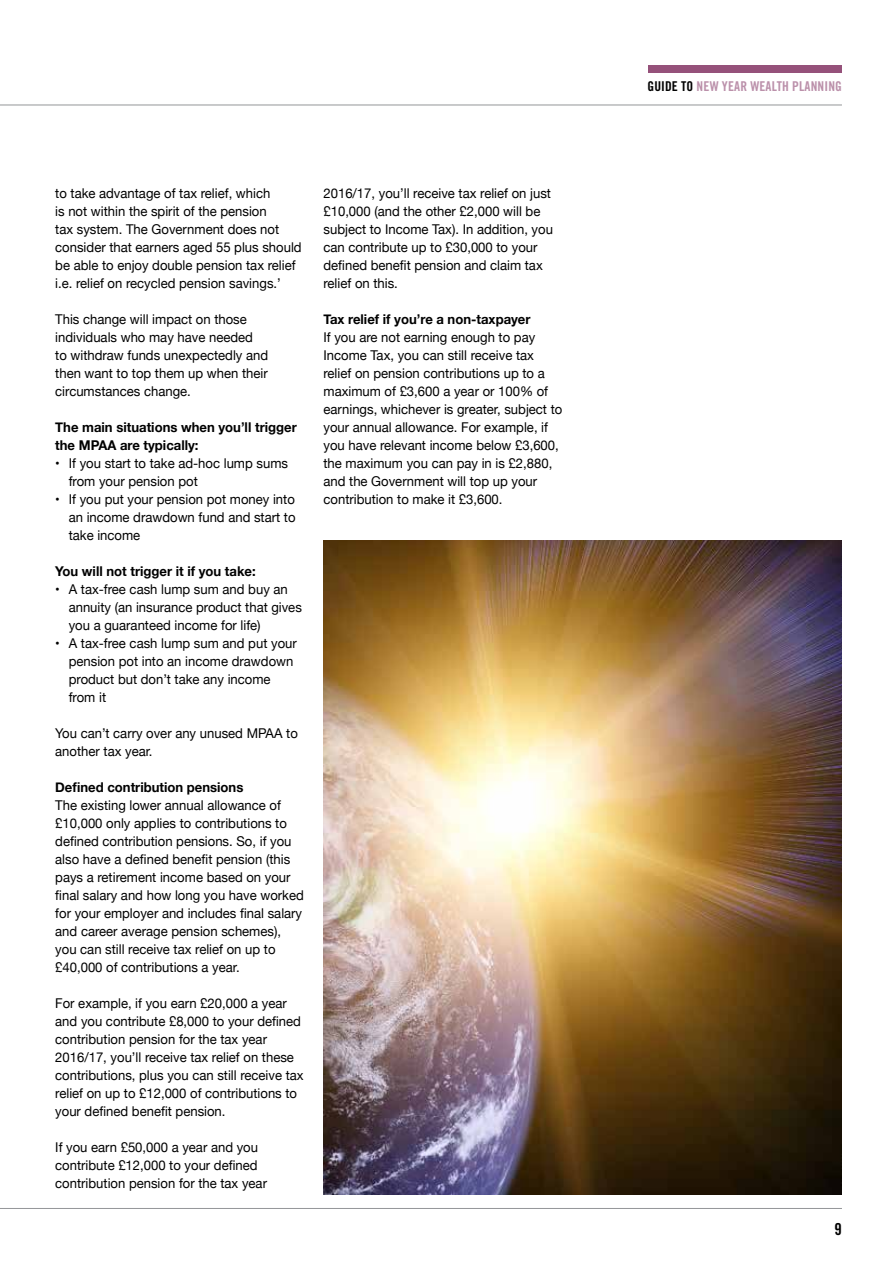
<style>
.page{position:relative;width:893px;height:1263px;background:#fff}
.page>*{position:absolute;margin:0;border:0;box-sizing:border-box;transform-origin:0 0}
.t1{font:16.5px "Trade Gothic Bold Cond Twenty";color:#000}
.t2{font:13.5px/18px "Helvetica Neue";color:#000}
.t3{font:700 13.5px/18px "Helvetica Neue";color:#000}
.t4{font:13.5px "Trade Gothic Bold Cond Twenty";letter-spacing:.01em;color:#bb90aa}
.s1{color:#000}
</style>
<div class="page">
<hr style="left:0;top:1208px;width:842px;height:1px;background:#939598">
<hr style="left:0;top:105px;width:842px;height:1px;background:#939598">
<div style="left:648px;top:65px;width:194px;height:8px;background:#95517a"></div>
<img style="left:323px;top:541px;width:519px;height:653px">
<p class="t2" style="left:55px;top:184px;width:248px">to take advantage of tax relief, which<br>is not within the spirit of the pension<br>tax system. The Government does not consider that earners aged 55 plus should be able to enjoy double pension tax relief i.e. relief on recycled pension savings.’</p>
<p class="t2" style="left:55px;top:310px;width:214px">This change will impact on those individuals who may have needed<br>to withdraw funds unexpectedly and then want to top them up when their circumstances change.</p>
<p class="t3" style="left:55px;top:418px;width:243px">The main situations when you’ll trigger the MPAA are typically:</p>
<p class="t2" style="left:69px;top:454px;width:221px;text-indent:-14px">• If you start to take ad-hoc lump sums from your pension pot</p>
<p class="t2" style="left:69px;top:490px;width:228px;text-align:justify;text-indent:-14px">• If you put your pension pot money into an income drawdown fund and start to take income</p>
<p class="t3" style="left:55px;top:562px;width:202px">You will not trigger it if you take:</p>
<p class="t2" style="left:69px;top:580px;width:235px;text-indent:-14px">• A tax-free cash lump sum and buy an annuity (an insurance product that gives you a guaranteed income for life)</p>
<p class="t2" style="left:69px;top:634px;width:230px;text-indent:-14px">• A tax-free cash lump sum and put your pension pot into an income drawdown product but don’t take any income from it</p>
<p class="t2" style="left:55px;top:724px;width:244px">You can’t carry over any unused MPAA to another tax year.</p>
<p class="t3" style="left:55px;top:778px;width:190px">Defined contribution pensions</p>
<p class="t2" style="left:55px;top:796px;width:250px">The existing lower annual allowance of £10,000 only applies to contributions to defined contribution pensions. So, if you also have a defined benefit pension (this pays a retirement income based on your final salary and how long you have worked for your employer and includes final salary and career average pension schemes), you can still receive tax relief on up to £40,000 of contributions a year.</p>
<p class="t2" style="left:55px;top:994px;width:250px">For example, if you earn £20,000 a year and you contribute £8,000 to your defined contribution pension for the tax year 2016/17, you’ll receive tax relief on these contributions, plus you can still receive tax relief on up to £12,000 of contributions to your defined benefit pension.</p>
<p class="t2" style="left:55px;top:1138px;width:213px">If you earn £50,000 a year and you contribute £12,000 to your defined contribution pension for the tax year</p>
<p class="t2" style="left:323px;top:184px;width:231px">2016/17, you’ll receive tax relief on just £10,000 (and the other £2,000 will be subject to Income Tax). In addition, you can contribute up to £30,000 to your defined benefit pension and claim tax relief on this.</p>
<p class="t3" style="left:323px;top:310px;width:209px">Tax relief if you’re a non-taxpayer</p>
<p class="t2" style="left:323px;top:328px;width:240px">If you are not earning enough to pay Income Tax, you can still receive tax relief on pension contributions up to a maximum of £3,600 a year or 100% of earnings, whichever is greater, subject to your annual allowance. For example, if you have relevant income below £3,600, the maximum you can pay in is £2,880, and the Government will top up your contribution to make it £3,600.</p>
<p class="t4" style="left:647px;top:78px;width:196px"><span class="s1">GUIDE TO</span> NEW YEAR WEALTH PLANNING</p>
<p class="t1" style="left:835px;top:1219px;width:9px">9</p>
</div>
